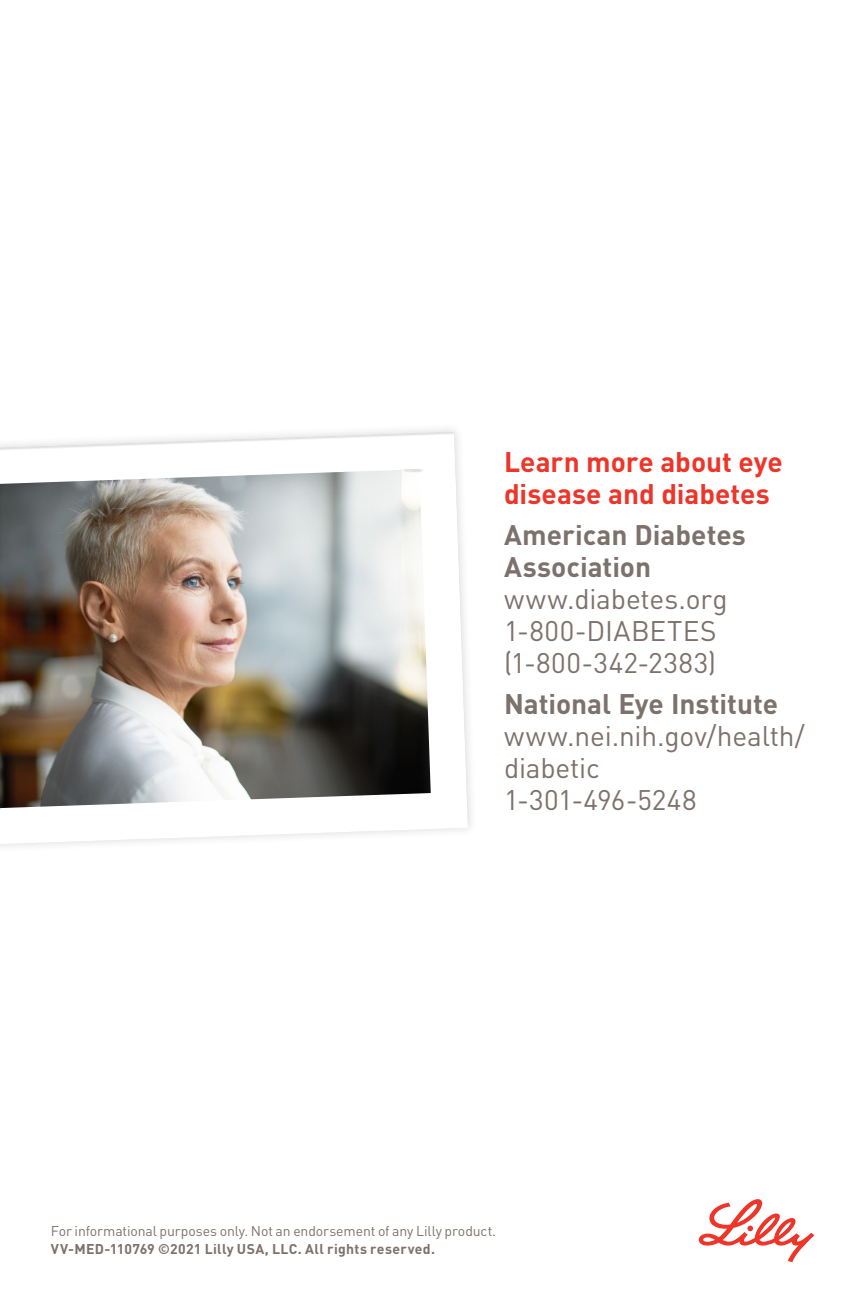
<style>
.page{position:relative;width:864px;height:1296px;background:#fff}
.page>*{position:absolute;margin:0;border:0;box-sizing:border-box;transform-origin:0 0}
.back_cover_text_6x9{font:28px/32px "DIN Pro";letter-spacing:.015em;color:#7d716c}
.back_cover_text_6x9-2{font:28px/32px "DIN Pro";letter-spacing:-.005em;color:#7d716c}
.back_cover_sub_6x9{font:700 28px/32px "DIN Pro";color:#ee3529}
.t1{font:14px/18px "DIN Pro";letter-spacing:-.01em;color:#7d716c}
.s1{font-weight:700}
</style>
<div class="page">
<img style="left:0;top:431px;width:469px;height:415px">
<svg style="left:699px;top:1199px;width:115px;height:63px"></svg>
<p class="back_cover_sub_6x9" style="left:504px;top:444px;width:280px">Learn more about eye disease and diabetes</p>
<p class="back_cover_text_6x9" style="left:504px;top:517px;width:243px"><span class="s1">American Diabetes<br>Association </span>www.diabetes.org<br>1-800-DIABETES (1-800-342-2383)</p>
<p class="back_cover_text_6x9-2" style="left:504px;top:686px;width:302px"><span class="s1">National Eye Institute </span>www.nei.nih.gov/health/ diabetic<br>1-301-496-5248</p>
<p class="t1" style="left:51px;top:1221px;width:447px">For informational purposes only. Not an endorsement of any Lilly product.<br><span class="s1">VV-MED-110769 ©2021 Lilly USA, LLC. All rights reserved.</span></p>
</div>
